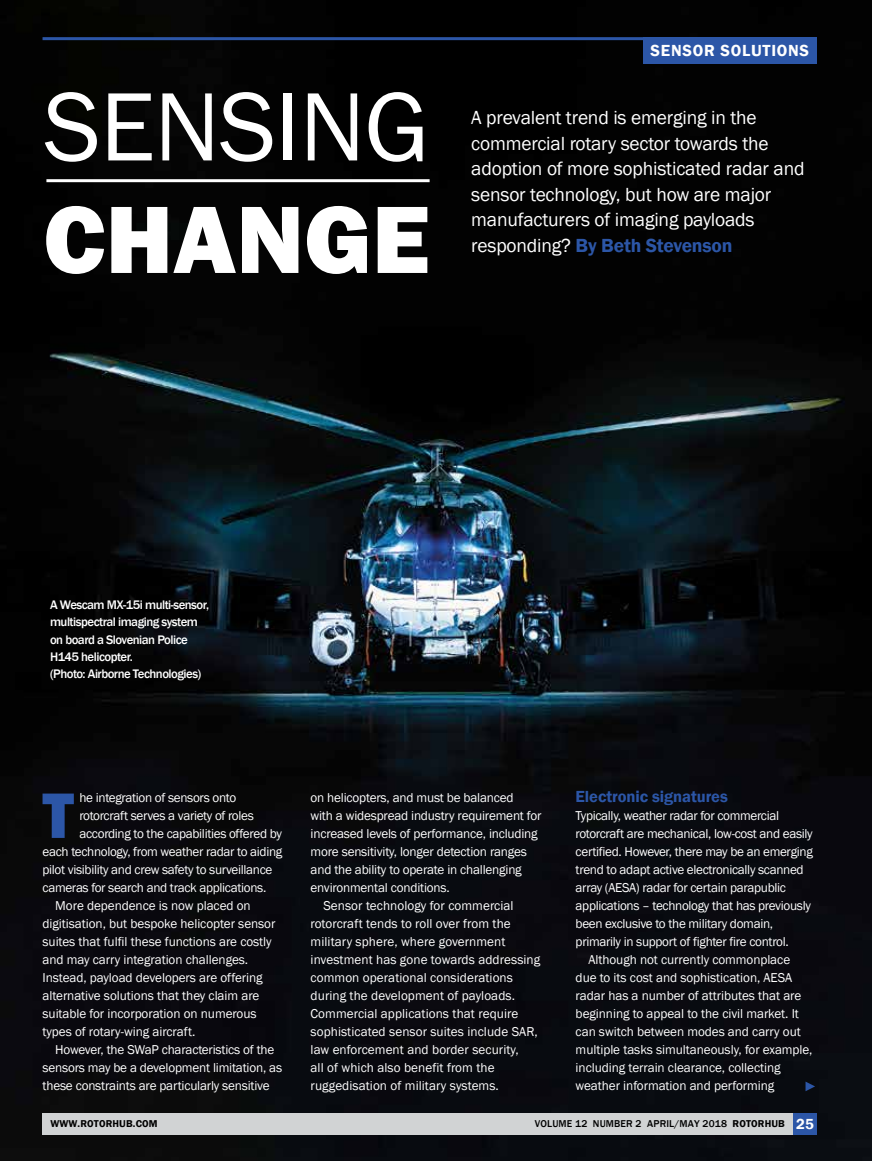
<style>
.page{position:relative;width:872px;height:1161px;background:#fff}
.page>*{position:absolute;margin:0;border:0;box-sizing:border-box;transform-origin:0 0}
.t1{font:100.5px "Franklin Gothic";letter-spacing:-.01em;color:#fff}
.t2{font:800 99px "Franklin Gothic";color:#fff}
.t3{font:800 66.6px "Franklin Gothic";color:#2c56a7}
.t4{font:19.5px/25.5px "Franklin Gothic";letter-spacing:-.01em;color:#fff}
.t5{font:600 16.5px "Franklin Gothic";letter-spacing:-.005em;color:#2c56a7}
.t6{font:600 16.5px "Franklin Gothic";letter-spacing:.045em;color:#fff}
.t7{font:13.2px "Franklin Gothic";letter-spacing:-.015em;color:#fff}
.t8{font:13.2px "Franklin Gothic";letter-spacing:.005em;color:#fff}
.t9{font:500 12.75px/17.2px "Franklin Gothic";letter-spacing:-.04em;color:#fff}
.t10{font:500 10.2px "Franklin Gothic";letter-spacing:.015em;color:#000}
.t11{font:600 10.2px "Franklin Gothic";letter-spacing:.015em;color:#000}
.s1{font-weight:600;color:#2c56a7}
.s2{font-weight:600}
.s3{font-weight:600;font-size:15px;color:#fff}
</style>
<div class="page">
<img style="left:0;top:0;width:872px;height:1161px">
<hr style="left:46px;top:179px;width:383px;height:3px;background:#fff">
<div style="left:643px;top:37px;width:173px;height:27px;background:#2c56a7"></div>
<hr style="left:43px;top:37px;width:773px;height:3px;background:#2c56a7">
<div style="left:43px;top:1113px;width:773px;height:21px;background:#d1d3d4"></div>
<div style="left:793px;top:1113px;width:23px;height:21px;background:#2c56a7"></div>
<svg style="left:805px;top:1081px;width:10px;height:10px"></svg>
<h1 class="t1" style="left:44px;top:65px;width:387px">SENSING</h1>
<h2 class="t2" style="left:43px;top:176px;width:388px">CHANGE</h2>
<p class="t6" style="left:650px;top:41px;width:160px">SENSOR SOLUTIONS</p>
<h3 class="t4" style="left:471px;top:106px;width:335px">A prevalent trend is emerging in the commercial rotary sector towards the adoption of more sophisticated radar and sensor technology, but how are major manufacturers of imaging payloads responding? <span class="s1">By Beth Stevenson</span></h3>
<p class="t9" style="left:50px;top:596px;width:161px">A Wescam MX-15i multi-sensor, multispectral imaging system on board a Slovenian Police<br>H145 helicopter.<br>(Photo: Airborne Technologies)</p>
<h3 class="t3" style="left:43px;top:772px;width:33px">T</h3>
<p class="t7" style="left:79px;top:789px;width:158px">he integration of sensors onto</p>
<p class="t7" style="left:79px;top:807px;width:176px">rotorcraft serves a variety of roles</p>
<p class="t7" style="left:79px;top:825px;width:204px">according to the capabilities offered by</p>
<p class="t7" style="left:43px;top:843px;width:241px">each technology, from weather radar to aiding</p>
<p class="t7" style="left:43px;top:861px;width:231px">pilot visibility and crew safety to surveillance</p>
<p class="t7" style="left:43px;top:879px;width:225px">cameras for search and track applications.</p>
<p class="t7" style="left:55px;top:897px;width:197px">More dependence is now placed on</p>
<p class="t7" style="left:43px;top:915px;width:234px">digitisation, but bespoke helicopter sensor</p>
<p class="t7" style="left:43px;top:933px;width:231px">suites that fulfil these functions are costly</p>
<p class="t7" style="left:43px;top:951px;width:207px">and may carry integration challenges.</p>
<p class="t7" style="left:43px;top:969px;width:222px">Instead, payload developers are offering</p>
<p class="t7" style="left:43px;top:987px;width:218px">alternative solutions that they claim are</p>
<p class="t7" style="left:43px;top:1005px;width:215px">suitable for incorporation on numerous</p>
<p class="t7" style="left:43px;top:1023px;width:154px">types of rotary-wing aircraft.</p>
<p class="t7" style="left:55px;top:1041px;width:221px">However, the SWaP characteristics of the</p>
<p class="t7" style="left:43px;top:1059px;width:241px">sensors may be a development limitation, as</p>
<p class="t7" style="left:43px;top:1077px;width:229px">these constraints are particularly sensitive</p>
<p class="t7" style="left:310px;top:789px;width:204px">on helicopters, and must be balanced</p>
<p class="t7" style="left:310px;top:807px;width:232px">with a widespread industry requirement for</p>
<p class="t7" style="left:310px;top:825px;width:229px">increased levels of performance, including</p>
<p class="t7" style="left:310px;top:843px;width:218px">more sensitivity, longer detection ranges</p>
<p class="t7" style="left:310px;top:861px;width:213px">and the ability to operate in challenging</p>
<p class="t7" style="left:310px;top:879px;width:141px">environmental conditions.</p>
<p class="t8" style="left:323px;top:897px;width:192px">Sensor technology for commercial</p>
<p class="t8" style="left:310px;top:915px;width:202px">rotorcraft tends to roll over from the</p>
<p class="t8" style="left:310px;top:933px;width:196px">military sphere, where government</p>
<p class="t8" style="left:310px;top:951px;width:231px">investment has gone towards addressing</p>
<p class="t8" style="left:310px;top:969px;width:204px">common operational considerations</p>
<p class="t8" style="left:310px;top:987px;width:206px">during the development of payloads.</p>
<p class="t8" style="left:310px;top:1005px;width:209px">Commercial applications that require</p>
<p class="t8" style="left:310px;top:1023px;width:229px">sophisticated sensor suites include SAR,</p>
<p class="t8" style="left:310px;top:1041px;width:210px">law enforcement and border security,</p>
<p class="t8" style="left:310px;top:1059px;width:185px">all of which also benefit from the</p>
<p class="t8" style="left:310px;top:1077px;width:190px">ruggedisation of military systems.</p>
<p class="t5" style="left:575px;top:786px;width:154px">Electronic signatures</p>
<p class="t7" style="left:575px;top:807px;width:205px">Typically, weather radar for commercial</p>
<p class="t7" style="left:575px;top:825px;width:238px">rotorcraft are mechanical, low-cost and easily</p>
<p class="t7" style="left:575px;top:843px;width:239px">certified. However, there may be an emerging</p>
<p class="t7" style="left:575px;top:861px;width:229px">trend to adapt active electronically scanned</p>
<p class="t7" style="left:575px;top:879px;width:212px">array (AESA) radar for certain parapublic</p>
<p class="t7" style="left:575px;top:897px;width:237px">applications – technology that has previously</p>
<p class="t7" style="left:575px;top:915px;width:199px">been exclusive to the military domain,</p>
<p class="t7" style="left:575px;top:933px;width:214px">primarily in support of fighter fire control.</p>
<p class="t7" style="left:588px;top:951px;width:203px">Although not currently commonplace</p>
<p class="t7" style="left:575px;top:969px;width:218px">due to its cost and sophistication, AESA</p>
<p class="t7" style="left:575px;top:987px;width:227px">radar has a number of attributes that are</p>
<p class="t7" style="left:575px;top:1005px;width:225px">beginning to appeal to the civil market. It</p>
<p class="t7" style="left:575px;top:1023px;width:227px">can switch between modes and carry out</p>
<p class="t7" style="left:575px;top:1041px;width:238px">multiple tasks simultaneously, for example,</p>
<p class="t7" style="left:575px;top:1059px;width:206px">including terrain clearance, collecting</p>
<p class="t7" style="left:575px;top:1077px;width:200px">weather information and performing</p>
<p class="t11" style="left:50px;top:1117px;width:109px">WWW.ROTORHUB.COM</p>
<p class="t10" style="left:534px;top:1117px;width:281px">VOLUME 12 NUMBER 2 APRIL/MAY 2018 <span class="s2">ROTORHUB</span> <span class="s3">25</span></p>
</div>
